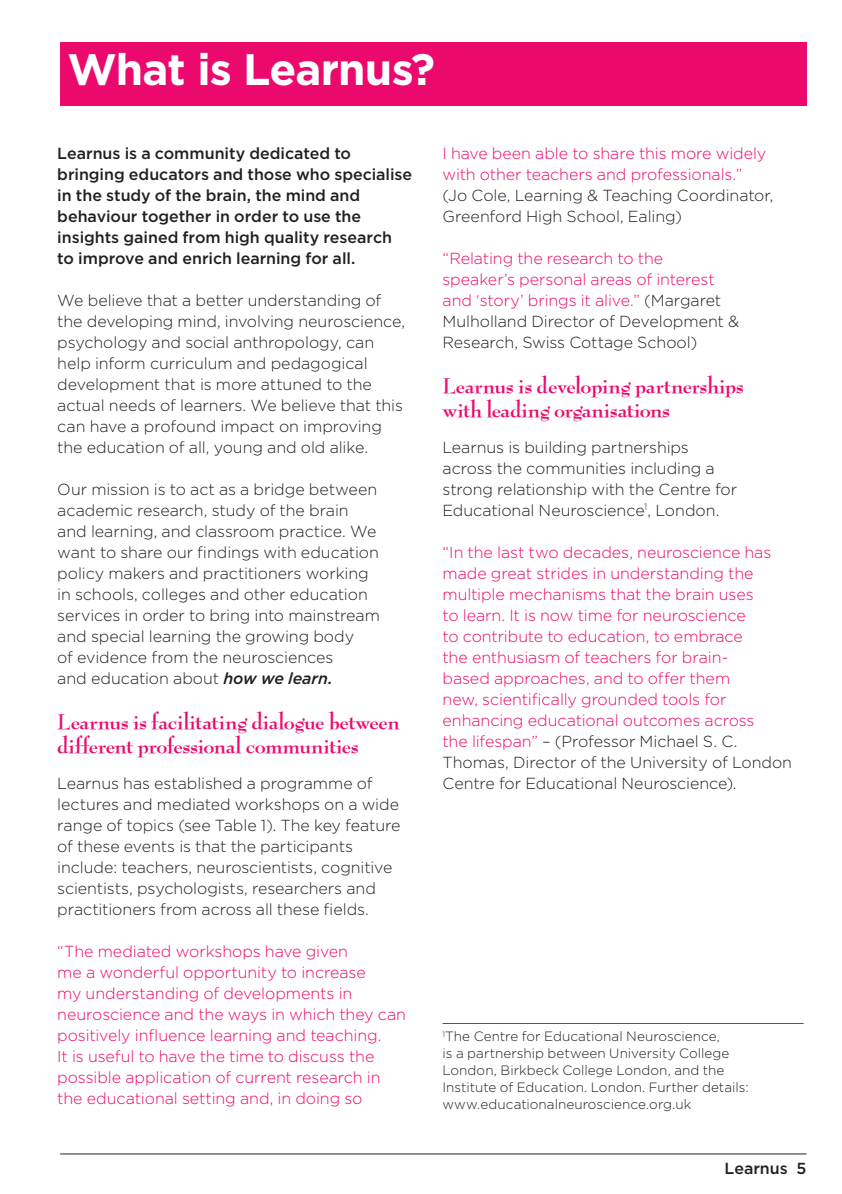
<style>
.page{position:relative;width:842px;height:1194px;background:#fff}
.page>*{position:absolute;margin:0;border:0;box-sizing:border-box;transform-origin:0 0}
.main_header{font:700 44px "Gotham";letter-spacing:-.02em;color:#fff}
.heading{font:700 23px/24px "Bernhard Modern";letter-spacing:-.02em;color:#ec096d}
.gotham_bulk{font:300 16px/21px "Gotham";letter-spacing:-.005em;color:#231f20}
.gotham_bulk-2{font:300 16px/21px "Gotham";letter-spacing:-.005em;color:#ec096d}
.gotham_bulk-3{font:500 16px/21px "Gotham";color:#231f20}
.footnote_copy{font:300 13.6px/17px "Gotham";color:#231f20}
.s1{font-weight:500;font-style:italic}
.s2{color:#231f20}
</style>
<div class="page">
<hr style="left:60px;top:1153px;width:746px;height:1px;background:#231f20">
<div style="left:60px;top:42px;width:746px;height:63px;background:#ec096d"></div>
<hr style="left:442px;top:1023px;width:361px;height:1px;background:#ec096d">
<p class="main_header" style="left:67px;top:44px;width:369px">What is Learnus?</p>
<p class="gotham_bulk-3" style="left:57px;top:142px;width:356px">Learnus is a community dedicated to bringing educators and those who specialise in the study of the brain, the mind and behaviour together in order to use the insights gained from high quality research to improve and enrich learning for all.</p>
<p class="gotham_bulk" style="left:57px;top:289px;width:349px">We believe that a better understanding of the developing mind, involving neuroscience, psychology and social anthropology, can help inform curriculum and pedagogical development that is more attuned to the actual needs of learners. We believe that this can have a profound impact on improving the education of all, young and old alike.</p>
<p class="gotham_bulk" style="left:57px;top:478px;width:324px">Our mission is to act as a bridge between academic research, study of the brain and learning, and classroom practice. We want to share our findings with education policy makers and practitioners working in schools, colleges and other education services in order to bring into mainstream and special learning the growing body<br>of evidence from the neurosciences<br>and education about <span class="s1">how we learn.</span></p>
<p class="heading" style="left:57px;top:710px;width:344px">Learnus is facilitating dialogue between different professional communities</p>
<p class="gotham_bulk" style="left:57px;top:772px;width:344px">Learnus has established a programme of lectures and mediated workshops on a wide range of topics (see Table 1). The key feature of these events is that the participants include: teachers, neuroscientists, cognitive scientists, psychologists, researchers and practitioners from across all these fields.</p>
<p class="gotham_bulk-2" style="left:57px;top:940px;width:350px">“The mediated workshops have given<br>me a wonderful opportunity to increase<br>my understanding of developments in neuroscience and the ways in which they can positively influence learning and teaching.<br>It is useful to have the time to discuss the possible application of current research in the educational setting and, in doing so</p>
<p class="gotham_bulk-2" style="left:442px;top:142px;width:325px">I have been able to share this more widely with other teachers and professionals.”</p>
<p class="gotham_bulk" style="left:442px;top:184px;width:332px">(Jo Cole, Learning &amp; Teaching Coordinator,<br>Greenford High School, Ealing)</p>
<p class="gotham_bulk-2" style="left:442px;top:247px;width:298px">“Relating the research to the speaker’s personal areas of interest and ‘story’ brings it alive.” <span class="s2">(Margaret Mulholland Director of Development &amp; Research, Swiss Cottage School)</span></p>
<p class="heading" style="left:442px;top:374px;width:303px">Learnus is developing partnerships with leading organisations</p>
<p class="gotham_bulk" style="left:442px;top:436px;width:296px">Learnus is building partnerships across the communities including a strong relationship with the Centre for Educational Neuroscience<sup>1</sup>, London.</p>
<p class="gotham_bulk-2" style="left:442px;top:541px;width:351px">“In the last two decades, neuroscience has made great strides in understanding the multiple mechanisms that the brain uses<br>to learn. It is now time for neuroscience<br>to contribute to education, to embrace<br>the enthusiasm of teachers for brain-<br>based approaches, and to offer them<br>new, scientifically grounded tools for enhancing educational outcomes across<br>the lifespan” <span class="s2">– (Professor Michael S. C.<br>Thomas, Director of the University of London Centre for Educational Neuroscience).</span></p>
<p class="footnote_copy" style="left:442px;top:1027px;width:307px"><sup>1</sup>The Centre for Educational Neuroscience,<br>is a partnership between University College London, Birkbeck College London, and the Institute of Education. London. Further details: www.educationalneuroscience.org.uk</p>
<p class="gotham_bulk-3" style="left:724px;top:1157px;width:83px">Learnus 5</p>
</div>
